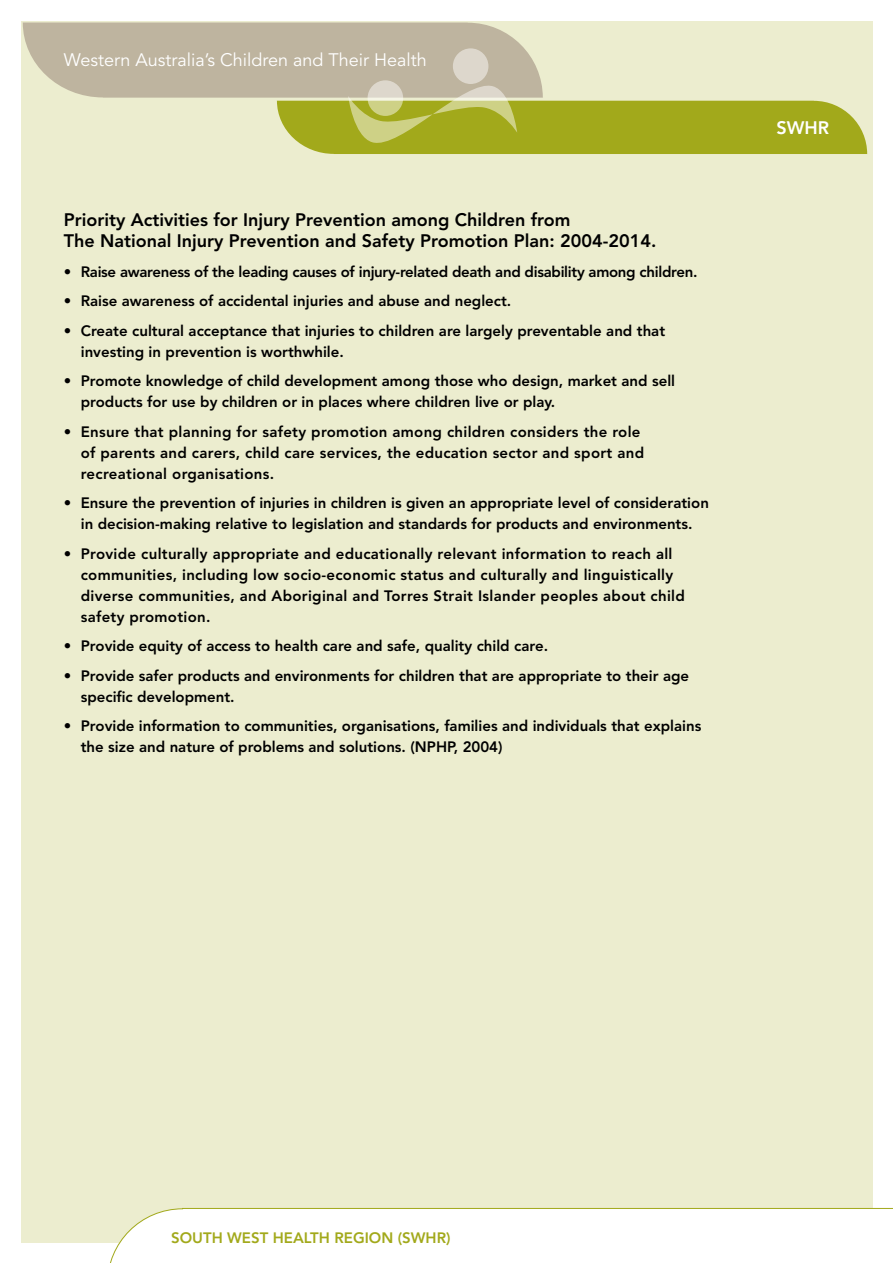
<style>
.page{position:relative;width:893px;height:1263px;background:#fff}
.page>*{position:absolute;margin:0;border:0;box-sizing:border-box;transform-origin:0 0}
.t1{font:800 18px/21px "Avenir";color:#000}
.t2{font:18px "Avenir";color:#fff}
.t3{font:800 18px "Avenir";color:#fff}
.bullets{font:800 15px/21px "Avenir";color:#000}
.bullets-2{font:800 15px/21px "Avenir";letter-spacing:.02em;color:#000}
.bullets-3{font:800 15px "Avenir";letter-spacing:-.02em;color:#000}
.t4{font:800 15px "Avenir";color:#a2a91b}
</style>
<div class="page">
<div style="left:21px;top:21px;width:852px;height:1222px;background:#ecedcf"></div>
<div style="left:110px;top:1208px;width:783px;height:55px;background:#fff"></div>
<svg style="left:22px;top:22px;width:845px;height:132px"></svg>
<div style="left:453px;top:48px;width:35px;height:36px;background:#ddd7cc;border-radius:50%"></div>
<p class="t2" style="left:64px;top:49px;width:364px">Western Australia’s Children and Their Health</p>
<p class="t1" style="left:64px;top:209px;width:594px">Priority Activities for Injury Prevention among Children from<br>The National Injury Prevention and Safety Promotion Plan: 2004-2014.</p>
<p class="bullets-3" style="left:64px;top:263px;width:635px">• Raise awareness of the leading causes of injury-related death and disability among children.</p>
<p class="bullets" style="left:64px;top:290px;width:449px">• Raise awareness of accidental injuries and abuse and neglect.</p>
<p class="bullets" style="left:81px;top:320px;width:586px;text-indent:-17px">• Create cultural acceptance that injuries to children are largely preventable and that investing in prevention is worthwhile.</p>
<p class="bullets" style="left:81px;top:370px;width:596px;text-indent:-17px">• Promote knowledge of child development among those who design, market and sell products for use by children or in places where children live or play.</p>
<p class="bullets-2" style="left:81px;top:421px;width:565px;text-indent:-17px">• Ensure that planning for safety promotion among children considers the role of parents and carers, child care services, the education sector and sport and recreational organisations.</p>
<p class="bullets" style="left:64px;top:492px;width:647px;text-align:center">• Ensure the prevention of injuries in children is given an appropriate level of consideration in decision-making relative to legislation and standards for products and environments.</p>
<p class="bullets-2" style="left:81px;top:543px;width:606px;text-indent:-17px">• Provide culturally appropriate and educationally relevant information to reach all communities, including low socio-economic status and culturally and linguistically diverse communities, and Aboriginal and Torres Strait Islander peoples about child safety promotion.</p>
<p class="bullets" style="left:64px;top:635px;width:486px">• Provide equity of access to health care and safe, quality child care.</p>
<p class="bullets" style="left:81px;top:665px;width:610px;text-indent:-17px">• Provide safer products and environments for children that are appropriate to their age specific development.</p>
<p class="bullets" style="left:81px;top:715px;width:622px;text-indent:-17px">• Provide information to communities, organisations, families and individuals that explains the size and nature of problems and solutions. (NPHP, 2004)</p>
<p class="t3" style="left:776px;top:117px;width:54px">SWHR</p>
<p class="t4" style="left:171px;top:1229px;width:281px">SOUTH WEST HEALTH REGION (SWHR)</p>
</div>
